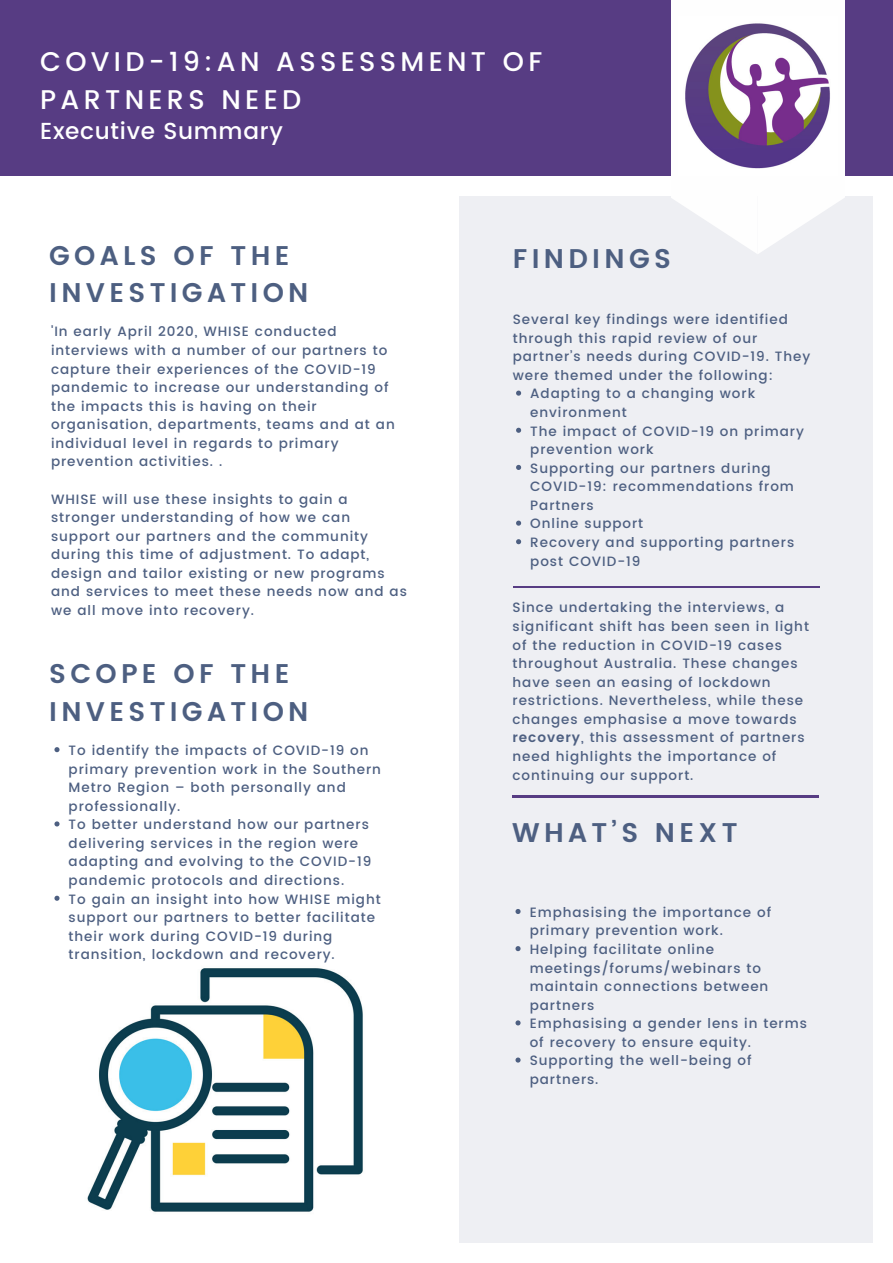
<style>
.page{position:relative;width:893px;height:1263px;background:#fff}
.page>*{position:absolute;margin:0;border:0;box-sizing:border-box;transform-origin:0 0}
.t1{font:600 27px/37.7px "Poppins";letter-spacing:.16em;color:#4d5f81}
.t2{font:500 27px/37.7px "Poppins";letter-spacing:.16em;color:#fff}
.t3{font:500 23.17px "Poppins";letter-spacing:.03em;color:#fff}
.t4{font:500 13.5px/18.6px "Poppins";letter-spacing:.07em;color:#4d5f81}
.s1{font-weight:600}
</style>
<div class="page">
<div style="left:0;top:0;width:893px;height:175px;background:#573c83"></div>
<div style="left:460px;top:197px;width:412px;height:1046px;background:#eeeff3"></div>
<div style="left:671px;top:0;width:173px;height:163px;background:#fefefe"></div>
<svg style="left:671px;top:163px;width:173px;height:91px"></svg>
<hr style="left:513px;top:586px;width:306px;height:2px;background:#573c83">
<hr style="left:512px;top:796px;width:307px;height:2px;background:#573c83">
<img style="left:678px;top:23px;width:159px;height:152px">
<img style="left:56px;top:895px;width:307px;height:317px">
<svg style="left:516px;top:391px;width:5px;height:5px"></svg>
<svg style="left:516px;top:428px;width:5px;height:5px"></svg>
<svg style="left:516px;top:465px;width:5px;height:5px"></svg>
<svg style="left:516px;top:521px;width:5px;height:5px"></svg>
<svg style="left:516px;top:539px;width:5px;height:5px"></svg>
<svg style="left:54px;top:747px;width:6px;height:5px"></svg>
<svg style="left:54px;top:821px;width:6px;height:5px"></svg>
<svg style="left:54px;top:896px;width:6px;height:5px"></svg>
<svg style="left:515px;top:909px;width:5px;height:5px"></svg>
<svg style="left:515px;top:946px;width:5px;height:5px"></svg>
<svg style="left:515px;top:1020px;width:5px;height:5px"></svg>
<svg style="left:515px;top:1057px;width:5px;height:5px"></svg>
<h1 class="t2" style="left:40px;top:43px;width:504px">COVID-19:AN ASSESSMENT OF<br>PARTNERS NEED</h1>
<h2 class="t3" style="left:40px;top:117px;width:244px">Executive Summary</h2>
<h1 class="t1" style="left:49px;top:237px;width:261px">GOALS OF THE<br>INVESTIGATION</h1>
<p class="t4" style="left:51px;top:322px;width:345px">'In early April 2020, WHISE conducted interviews with a number of our partners to capture their experiences of the COVID-19 pandemic to increase our understanding of the impacts this is having on their organisation, departments, teams and at an individual level in regards to primary prevention activities. .</p>
<p class="t4" style="left:51px;top:490px;width:357px">WHISE will use these insights to gain a stronger understanding of how we can support our partners and the community during this time of adjustment. To adapt, design and tailor existing or new programs and services to meet these needs now and as we all move into recovery.</p>
<h1 class="t1" style="left:49px;top:655px;width:261px">SCOPE OF THE<br>INVESTIGATION</h1>
<p class="t4" style="left:69px;top:741px;width:314px">To identify the impacts of COVID-19 on primary prevention work in the Southern Metro Region – both personally and professionally.<br>To better understand how our partners delivering services in the region were adapting and evolving to the COVID-19 pandemic protocols and directions.<br>To gain an insight into how WHISE might support our partners to better facilitate their work during COVID-19 during transition, lockdown and recovery.</p>
<h1 class="t1" style="left:513px;top:239px;width:160px">FINDINGS</h1>
<p class="t4" style="left:513px;top:310px;width:299px">Several key findings were identified through this rapid review of our partner’s needs during COVID-19. They were themed under the following:</p>
<p class="t4" style="left:530px;top:384px;width:275px">Adapting to a changing work environment<br>The impact of COVID-19 on primary prevention work<br>Supporting our partners during<br>COVID-19: recommendations from<br>Partners<br>Online support<br>Recovery and supporting partners post COVID-19</p>
<p class="t4" style="left:512px;top:598px;width:298px">Since undertaking the interviews, a significant shift has been seen in light of the reduction in COVID-19 cases throughout Australia. These changes have seen an easing of lockdown restrictions. Nevertheless, while these changes emphasise a move towards <span class="s1">recovery</span>, this assessment of partners need highlights the importance of continuing our support.</p>
<h1 class="t1" style="left:512px;top:813px;width:227px">WHAT’S NEXT</h1>
<p class="t4" style="left:530px;top:903px;width:279px">Emphasising the importance of primary prevention work.<br>Helping facilitate online meetings/forums/webinars to maintain connections between partners<br>Emphasising a gender lens in terms of recovery to ensure equity.<br>Supporting the well-being of partners.</p>
</div>
